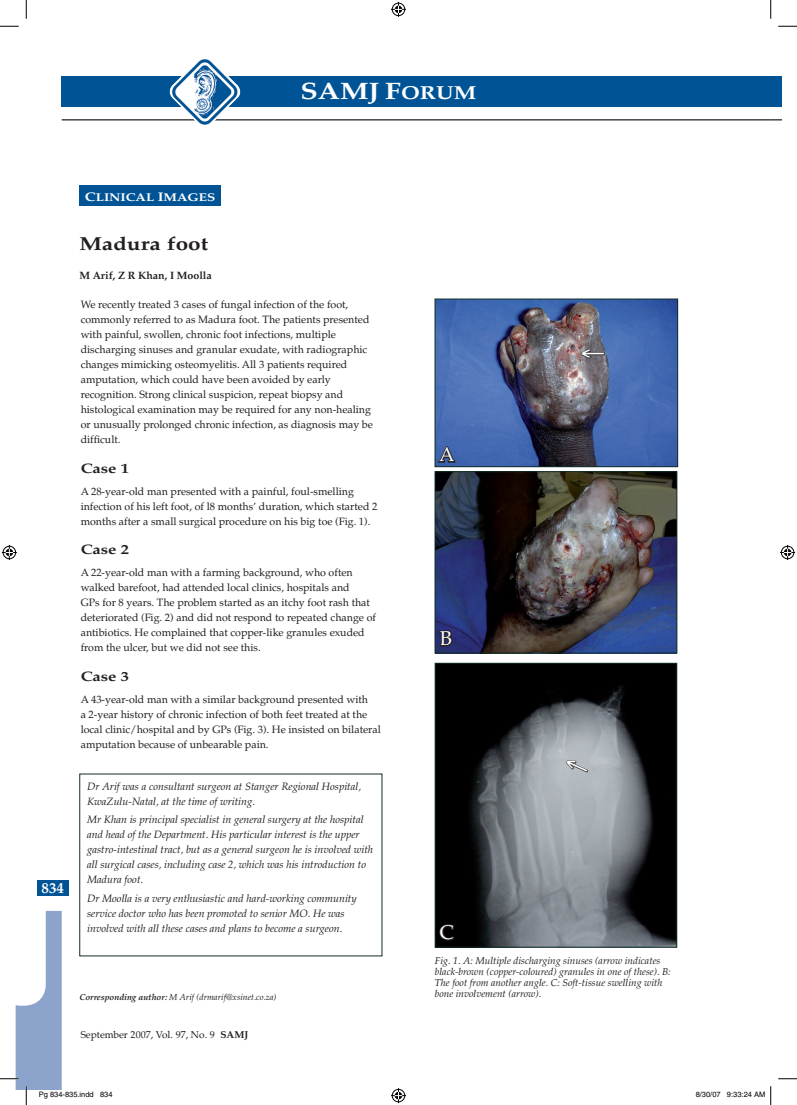
<style>
.page{position:relative;width:797px;height:1105px;background:#fff}
.page>*{position:absolute;margin:0;border:0;box-sizing:border-box;transform-origin:0 0}
.t1{font:700 23.75px "Palatino";color:#fff;scale:1.2 1}
.t2{font:19.88px "Palatino";color:#fff}
.t3{font:700 18.75px "Palatino";color:#231f20;scale:1.2 1}
.t4{font:700 15px "Palatino";color:#fff}
.t5{font:700 13.75px "Palatino";color:#231f20;scale:1.2 1}
.t6{font:700 11.25px "Palatino";color:#fff;scale:1.2 1}
.t7{font:10.62px/15px "Palatino";color:#231f20}
.t8{font:italic 10.62px/15px "Palatino";color:#231f20}
.t9{font:700 10.62px "Palatino";color:#231f20}
.t10{font:italic 10px/11.2px "Palatino";color:#231f20}
.t11{font:10px "Palatino";color:#231f20}
.t12{font:italic 8.75px "Palatino";color:#231f20}
.t13{font:7.5px "Helvetica";color:#000}
.s1{font-size:12.5px}
.s2{font-size:18.75px}
.s3{font-weight:700}
</style>
<div class="page">
<div style="left:62px;top:77px;width:708px;height:30px;background:#005495"></div>
<hr style="left:62px;top:119px;width:708px;height:1px;background:#231f20">
<img style="left:169px;top:59px;width:71px;height:66px">
<div style="left:38px;top:880px;width:31px;height:16px;background:#005495"></div>
<div style="left:770px;top:77px;width:11px;height:30px;background:#005495"></div>
<div style="left:79px;top:186px;width:142px;height:20px;background:#005495"></div>
<img style="left:437px;top:473px;width:238px;height:178px">
<div style="left:435px;top:471px;width:242px;height:182px;border:1px solid #112e2a"></div>
<svg style="left:434px;top:629px;width:19px;height:19px"></svg>
<img style="left:437px;top:301px;width:239px;height:164px">
<div style="left:435px;top:299px;width:243px;height:168px;border:1px solid #112e2a"></div>
<svg style="left:437px;top:444px;width:19px;height:20px"></svg>
<img style="left:437px;top:665px;width:238px;height:280px">
<div style="left:435px;top:663px;width:242px;height:284px;border:1px solid #112e2a"></div>
<svg style="left:438px;top:923px;width:18px;height:19px"></svg>
<svg style="left:0;top:25px;width:19px;height:2px"></svg>
<svg style="left:778px;top:25px;width:19px;height:2px"></svg>
<svg style="left:778px;top:1078px;width:19px;height:1px"></svg>
<svg style="left:25px;top:0;width:2px;height:19px"></svg>
<svg style="left:770px;top:0;width:1px;height:19px"></svg>
<svg style="left:391px;top:2px;width:15px;height:15px"></svg>
<svg style="left:391px;top:1088px;width:15px;height:15px"></svg>
<svg style="left:2px;top:545px;width:15px;height:15px"></svg>
<svg style="left:780px;top:545px;width:15px;height:15px"></svg>
<svg style="left:0;top:911px;width:94px;height:194px"></svg>
<svg style="left:770px;top:1086px;width:1px;height:19px"></svg>
<svg style="left:578px;top:348px;width:27px;height:12px"></svg>
<svg style="left:563px;top:758px;width:26px;height:17px"></svg>
<p class="t6" style="left:85px;top:190px;width:110px"><span class="s1">C</span>LINICAL <span class="s1">I</span>MAGES</p>
<h3 class="t3" style="left:79px;top:232px;width:109px">Madura foot</h3>
<p class="t9" style="left:79px;top:268px;width:134px">M Arif, Z R Khan, I Moolla</p>
<h1 class="t1" style="left:300px;top:76px;width:148px">SAMJ F<span class="s2">ORUM</span></h1>
<h3 class="t4" style="left:42px;top:878px;width:24px">834</h3>
<p class="t7" style="left:81px;top:297px;width:294px">We recently treated 3 cases of fungal infection of the foot, commonly referred to as Madura foot. The patients presented with painful, swollen, chronic foot infections, multiple discharging sinuses and granular exudate, with radiographic changes mimicking osteomyelitis. All 3 patients required amputation, which could have been avoided by early recognition. Strong clinical suspicion, repeat biopsy and histological examination may be required for any non-healing or unusually prolonged chronic infection, as diagnosis may be difficult.</p>
<p class="t5" style="left:81px;top:459px;width:42px">Case 1</p>
<p class="t7" style="left:81px;top:484px;width:298px">A 28-year-old man presented with a painful, foul-smelling infection of his left foot, of l8 months’ duration, which started 2 months after a small surgical procedure on his big toe (Fig. 1).</p>
<p class="t5" style="left:81px;top:541px;width:42px">Case 2</p>
<p class="t7" style="left:81px;top:565px;width:297px">A 22-year-old man with a farming background, who often walked barefoot, had attended local clinics, hospitals and<br>GPs for 8 years. The problem started as an itchy foot rash that deteriorated (Fig. 2) and did not respond to repeated change of antibiotics. He complained that copper-like granules exuded from the ulcer, but we did not see this.</p>
<p class="t5" style="left:81px;top:667px;width:42px">Case 3</p>
<p class="t7" style="left:81px;top:692px;width:302px">A 43-year-old man with a similar background presented with<br>a 2-year history of chronic infection of both feet treated at the local clinic/hospital and by GPs (Fig. 3). He insisted on bilateral amputation because of unbearable pain.</p>
<p class="t8" style="left:87px;top:778px;width:275px">Dr Arif was a consultant surgeon at Stanger Regional Hospital,<br>KwaZulu-Natal, at the time of writing.</p>
<p class="t8" style="left:87px;top:812px;width:287px">Mr Khan is principal specialist in general surgery at the hospital and head of the Department. His particular interest is the upper gastro-intestinal tract, but as a general surgeon he is involved with all surgical cases, including case 2, which was his introduction to Madura foot.</p>
<p class="t8" style="left:87px;top:891px;width:271px">Dr Moolla is a very enthusiastic and hard-working community service doctor who has been promoted to senior MO. He was involved with all these cases and plans to become a surgeon.</p>
<p class="t12" style="left:79px;top:991px;width:199px"><span class="s3">Corresponding author:</span> M Arif (drmarif@xsinet.co.za)</p>
<p class="t11" style="left:81px;top:1029px;width:169px">September 2007, Vol. 97, No. 9 <span class="s3">SAMJ</span></p>
<h2 class="t2" style="left:439px;top:443px;width:17px">A</h2>
<h2 class="t2" style="left:440px;top:627px;width:14px">B</h2>
<h2 class="t2" style="left:440px;top:921px;width:16px">C</h2>
<p class="t10" style="left:435px;top:954px;width:237px">Fig. 1. A: Multiple discharging sinuses (arrow indicates black-brown (copper-coloured) granules in one of these). B:<br>The foot from another angle. C: Soft-tissue swelling with bone involvement (arrow).</p>
<p class="t13" style="left:39px;top:1090px;width:75px">Pg 834-835.indd 834</p>
<p class="t13" style="left:695px;top:1090px;width:71px">8/30/07 9:33:24 AM</p>
</div>
